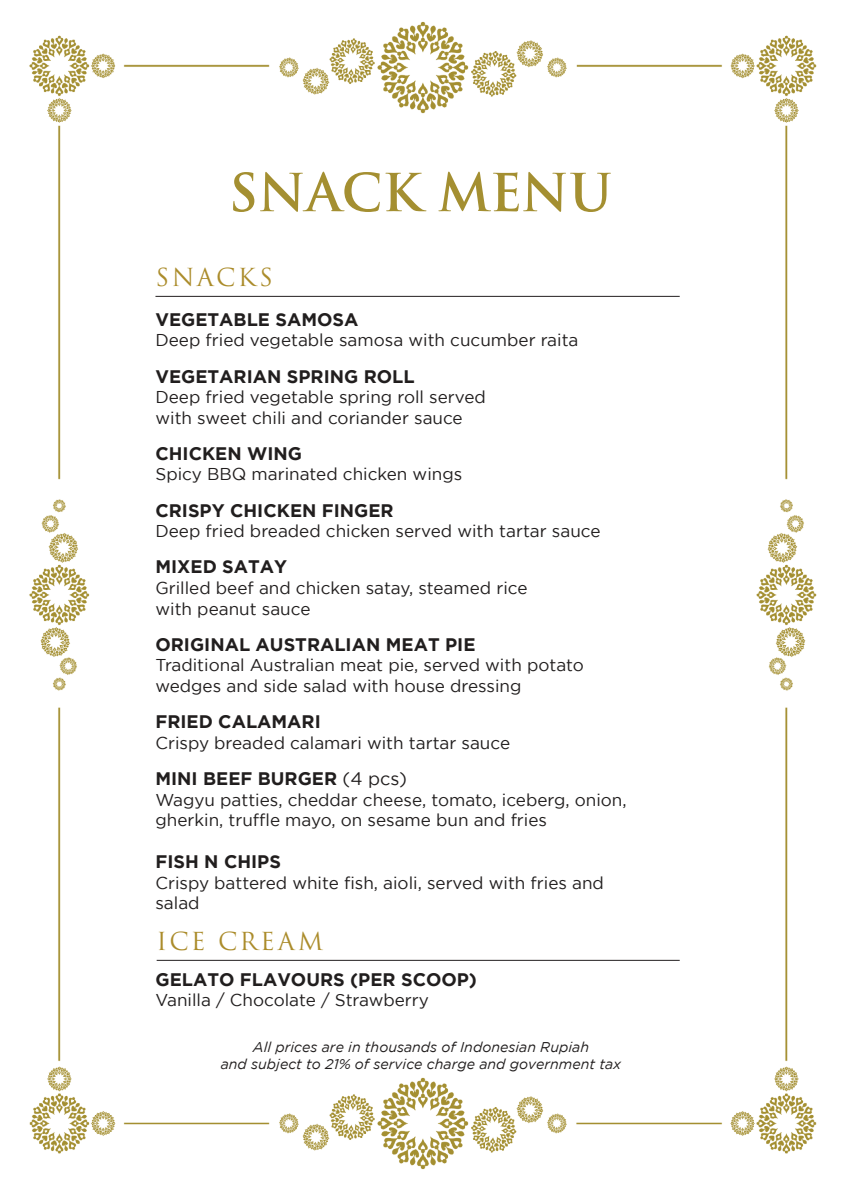
<style>
.page{position:relative;width:842px;height:1191px;background:#fff}
.page>*{position:absolute;margin:0;border:0;box-sizing:border-box;transform-origin:0 0}
.t1{font:600 51px "Trajan Pro 3";color:#a48f31}
.t2{font:24.2px "Trajan Pro 3";letter-spacing:.1em;color:#ab8c2b}
.t3{font:700 18.1px "Gotham";color:#211e1e}
.t4{font:17.1px/20.5px "Gotham";color:#211e1e}
.t5{font:italic 14.2px/17px "Gotham";color:#211e1e;text-align:center}
.s1{font-weight:400}
</style>
<div class="page">
<img style="left:29px;top:21px;width:788px;height:1149px">
<hr style="left:155px;top:296px;width:525px;height:1px;background:#231f20">
<hr style="left:157px;top:960px;width:523px;height:1px;background:#231f20">
<h1 class="t1" style="left:229px;top:156px;width:384px">SNACK MENU</h1>
<h2 class="t2" style="left:155px;top:260px;width:119px">SNACKS</h2>
<p class="t3" style="left:155px;top:309px;width:204px">VEGETABLE SAMOSA</p>
<p class="t4" style="left:155px;top:330px;width:424px">Deep fried vegetable samosa with cucumber raita</p>
<p class="t3" style="left:155px;top:366px;width:261px">VEGETARIAN SPRING ROLL</p>
<p class="t4" style="left:155px;top:386px;width:332px">Deep fried vegetable spring roll served with sweet chili and coriander sauce</p>
<p class="t3" style="left:155px;top:443px;width:148px">CHICKEN WING</p>
<p class="t4" style="left:155px;top:464px;width:308px">Spicy BBQ marinated chicken wings</p>
<p class="t3" style="left:155px;top:500px;width:240px">CRISPY CHICKEN FINGER</p>
<p class="t4" style="left:155px;top:520px;width:446px">Deep fried breaded chicken served with tartar sauce</p>
<p class="t3" style="left:155px;top:556px;width:133px">MIXED SATAY</p>
<p class="t4" style="left:155px;top:577px;width:374px">Grilled beef and chicken satay, steamed rice with peanut sauce</p>
<p class="t3" style="left:155px;top:634px;width:322px">ORIGINAL AUSTRALIAN MEAT PIE</p>
<p class="t4" style="left:155px;top:655px;width:430px">Traditional Australian meat pie, served with potato wedges and side salad with house dressing</p>
<p class="t3" style="left:155px;top:711px;width:167px">FRIED CALAMARI</p>
<p class="t4" style="left:155px;top:732px;width:356px">Crispy breaded calamari with tartar sauce</p>
<p class="t3" style="left:155px;top:768px;width:253px">MINI BEEF BURGER <span class="s1">(4 pcs)</span></p>
<p class="t4" style="left:155px;top:789px;width:473px">Wagyu patties, cheddar cheese, tomato, iceberg, onion, gherkin, truffle mayo, on sesame bun and fries</p>
<p class="t3" style="left:155px;top:851px;width:127px">FISH N CHIPS</p>
<p class="t4" style="left:155px;top:872px;width:450px">Crispy battered white fish, aioli, served with fries and salad</p>
<h2 class="t2" style="left:157px;top:924px;width:168px">ICE CREAM</h2>
<p class="t3" style="left:155px;top:969px;width:323px">GELATO FLAVOURS (PER SCOOP)</p>
<p class="t4" style="left:155px;top:989px;width:275px">Vanilla / Chocolate / Strawberry</p>
<p class="t5" style="left:221px;top:1038px;width:402px">All prices are in thousands of Indonesian Rupiah<br>and subject to 21% of service charge and government tax</p>
</div>
